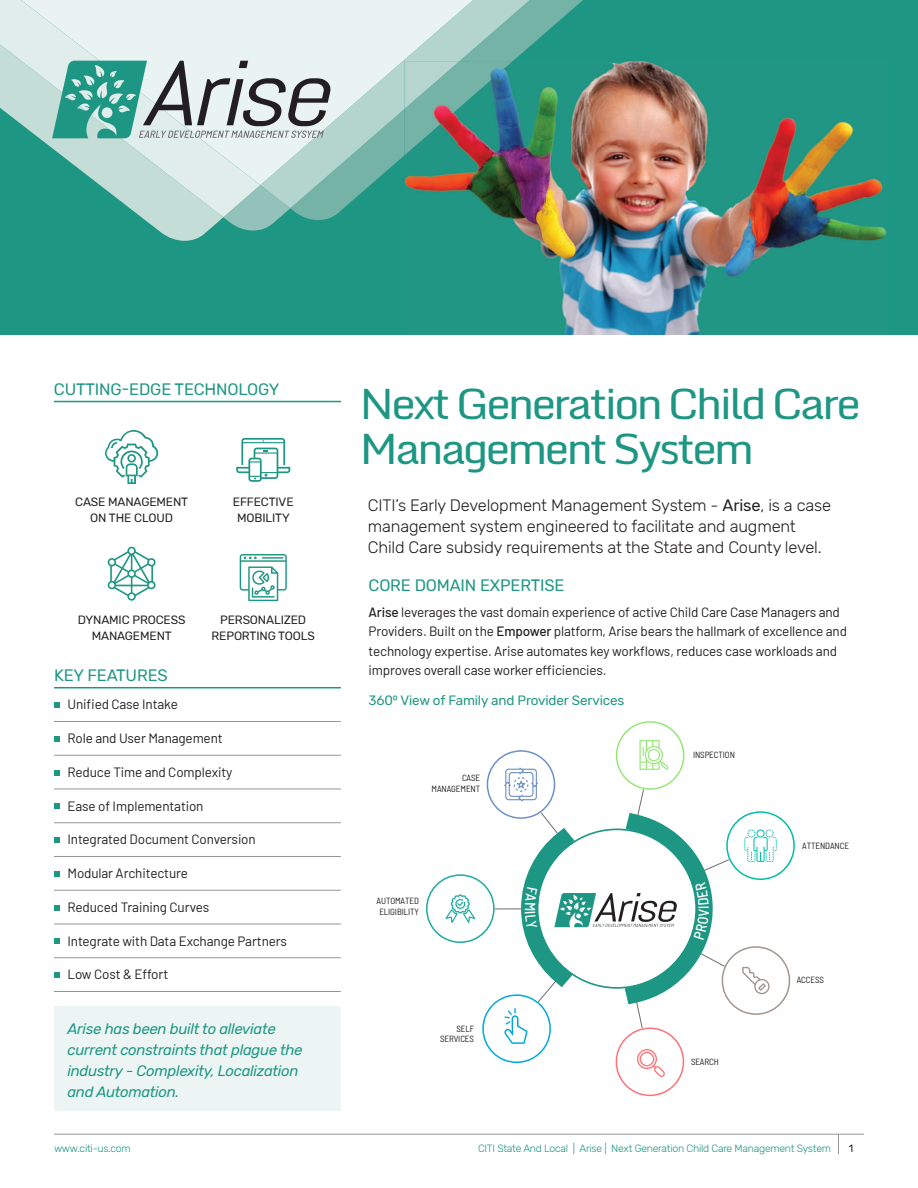
<style>
.page{position:relative;width:918px;height:1188px;background:#fff}
.page>*{position:absolute;margin:0;border:0;box-sizing:border-box;transform-origin:0 0}
.t1{font:42px/45px "Monda";letter-spacing:-.075em;color:#1d9683;scale:1.06 1}
.t2{font:300 16.5px/21px "Rubik";letter-spacing:-.01em;color:#231f20}
.t3{font:16.5px "Rubik";letter-spacing:-.01em;color:#1d9683}
.t4{font:italic 15px/21px "Rubik";letter-spacing:-.02em;color:#1d9683}
.t5{font:13.5px/19.5px "Barlow";letter-spacing:-.01em;color:#231f20}
.t6{font:13.5px "Rubik";letter-spacing:-.01em;color:#1d9683}
.t7{font:12px/16.5px "Rubik";letter-spacing:-.01em;color:#231f20;text-align:center}
.t8{font:300 10.5px "Rubik";letter-spacing:-.025em;color:#1d9683}
.t9{font:10.5px "Rubik";color:#231f20}
.t10{font:semi-condensed 9px/10.8px "Barlow";letter-spacing:-.01em;color:#231f20;text-align:right}
.s1{font-weight:400}
.s2{font-weight:500}
</style>
<div class="page">
<hr style="left:54px;top:1134px;width:810px;height:1px;background:#939598">
<svg style="left:838px;top:1135px;width:1px;height:19px"></svg>
<hr style="left:54px;top:401px;width:287px;height:1px;background:#1d9683">
<svg style="left:236px;top:438px;width:54px;height:44px"></svg>
<svg style="left:105px;top:430px;width:53px;height:54px"></svg>
<svg style="left:108px;top:547px;width:48px;height:54px"></svg>
<svg style="left:240px;top:554px;width:47px;height:47px"></svg>
<hr style="left:54px;top:721px;width:287px;height:1px;background:#939598">
<hr style="left:54px;top:789px;width:287px;height:1px;background:#939598">
<hr style="left:54px;top:822px;width:287px;height:1px;background:#939598">
<hr style="left:54px;top:856px;width:287px;height:1px;background:#939598">
<hr style="left:54px;top:890px;width:287px;height:1px;background:#939598">
<hr style="left:54px;top:924px;width:287px;height:1px;background:#939598">
<hr style="left:54px;top:957px;width:287px;height:1px;background:#939598">
<hr style="left:54px;top:755px;width:287px;height:1px;background:#939598">
<hr style="left:54px;top:991px;width:287px;height:1px;background:#939598">
<hr style="left:54px;top:687px;width:287px;height:1px;background:#1d9683">
<svg style="left:54px;top:702px;width:5px;height:6px"></svg>
<svg style="left:54px;top:736px;width:5px;height:6px"></svg>
<svg style="left:54px;top:770px;width:5px;height:5px"></svg>
<svg style="left:54px;top:804px;width:5px;height:5px"></svg>
<svg style="left:54px;top:837px;width:5px;height:6px"></svg>
<svg style="left:54px;top:871px;width:5px;height:6px"></svg>
<svg style="left:54px;top:905px;width:5px;height:5px"></svg>
<svg style="left:54px;top:939px;width:5px;height:5px"></svg>
<svg style="left:54px;top:972px;width:5px;height:6px"></svg>
<div style="left:0;top:0;width:918px;height:335px;background:#1d9683"></div>
<svg style="left:290px;top:0;width:293px;height:220px"></svg>
<svg style="left:223px;top:208px;width:67px;height:23px"></svg>
<svg style="left:260px;top:0;width:270px;height:208px;fill:#75b3a7"></svg>
<svg style="left:141px;top:217px;width:82px;height:24px;fill:#c5ddd7"></svg>
<svg style="left:0;top:0;width:260px;height:217px"></svg>
<svg style="left:21px;top:0;width:452px;height:185px;background:#cae2de"></svg>
<img style="left:404px;top:61px;width:482px;height:274px">
<img style="left:404px;top:61px;width:109px;height:94px">
<svg style="left:52px;top:61px;width:279px;height:77px"></svg>
<div style="left:54px;top:1007px;width:287px;height:104px;background:#ecf5f3"></div>
<svg style="left:426px;top:721px;width:369px;height:375px"></svg>
<p class="t3" style="left:54px;top:380px;width:227px">CUTTING-EDGE TECHNOLOGY</p>
<p class="t7" style="left:75px;top:494px;width:114px">CASE MANAGEMENT<br>ON THE CLOUD</p>
<p class="t7" style="left:233px;top:494px;width:62px">EFFECTIVE<br>MOBILITY</p>
<p class="t7" style="left:78px;top:612px;width:109px">DYNAMIC PROCESS<br>MANAGEMENT</p>
<p class="t7" style="left:212px;top:612px;width:105px">PERSONALIZED<br>REPORTING TOOLS</p>
<p class="t3" style="left:54px;top:666px;width:115px">KEY FEATURES</p>
<p class="t5" style="left:68px;top:694px;width:112px">Unified Case Intake</p>
<p class="t5" style="left:68px;top:727px;width:157px">Role and User Management</p>
<p class="t5" style="left:68px;top:761px;width:166px">Reduce Time and Complexity</p>
<p class="t5" style="left:68px;top:795px;width:138px">Ease of Implementation</p>
<p class="t5" style="left:68px;top:829px;width:190px">Integrated Document Conversion</p>
<p class="t5" style="left:68px;top:862px;width:122px">Modular Architecture</p>
<p class="t5" style="left:68px;top:896px;width:143px">Reduced Training Curves</p>
<p class="t5" style="left:68px;top:930px;width:221px">Integrate with Data Exchange Partners</p>
<p class="t5" style="left:68px;top:964px;width:102px">Low Cost &amp; Effort</p>
<p class="t4" style="left:68px;top:1019px;width:237px">Arise has been built to alleviate current constraints that plague the industry - Complexity, Localization and Automation.</p>
<h1 class="t1" style="left:360px;top:382px;width:475px">Next Generation Child Care<br>Management System</h1>
<p class="t2" style="left:368px;top:495px;width:465px">CITI’s Early Development Management System - <span class="s1">Arise</span>, is a case management system engineered to facilitate and augment<br>Child Care subsidy requirements at the State and County level.</p>
<p class="t3" style="left:369px;top:576px;width:198px">CORE DOMAIN EXPERTISE</p>
<p class="t5" style="left:369px;top:601px;width:480px"><span class="s2">Arise</span> leverages the vast domain experience of active Child Care Case Managers and Providers. Built on the <span class="s2">Empower</span> platform, Arise bears the hallmark of excellence and technology expertise. Arise automates key workflows, reduces case workloads and improves overall case worker efficiencies.</p>
<p class="t6" style="left:369px;top:693px;width:257px">3600 View of Family and Provider Services</p>
<p class="t10" style="left:432px;top:772px;width:50px">CASE<br>MANAGEMENT</p>
<p class="t10" style="left:377px;top:895px;width:44px;text-align:center">AUTOMATED<br>ELIGIBILITY</p>
<p class="t10" style="left:440px;top:1022px;width:35px">SELF<br>SERVICES</p>
<p class="t10" style="left:693px;top:749px;width:43px">INSPECTION</p>
<p class="t10" style="left:691px;top:1055px;width:29px">SEARCH</p>
<p class="t10" style="left:802px;top:839px;width:48px">ATTENDANCE</p>
<p class="t10" style="left:797px;top:974px;width:29px">ACCESS</p>
<p class="t8" style="left:54px;top:1142px;width:78px">www.citi-us.com</p>
<p class="t8" style="left:478px;top:1142px;width:355px">CITI State And Local | Arise | Next Generation Child Care Management System</p>
<p class="t9" style="left:849px;top:1142px;width:6px">1</p>
</div>
